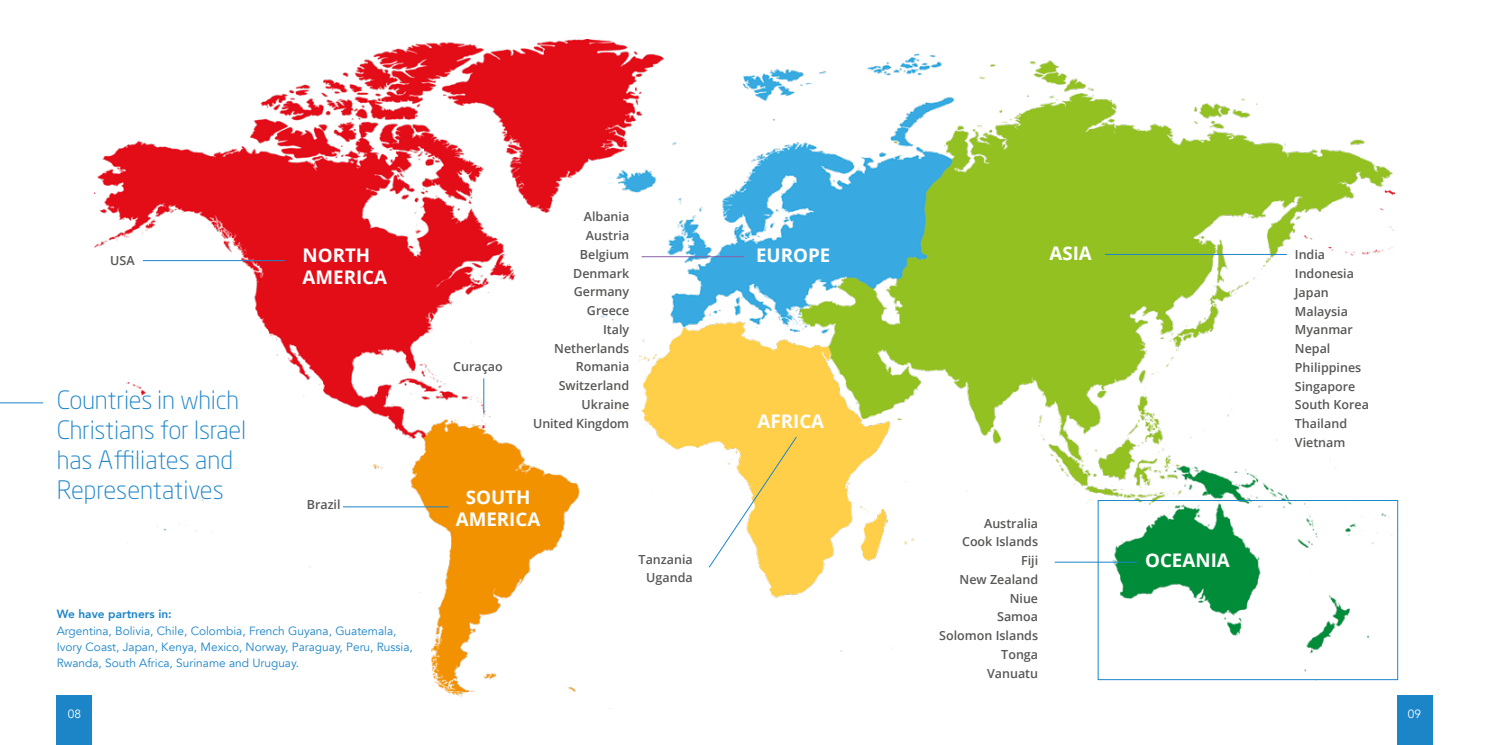
<style>
.page{position:relative;width:1489px;height:745px;background:#fff}
.page>*{position:absolute;margin:0;border:0;box-sizing:border-box;transform-origin:0 0}
.t1{font:300 25px/30px "Neo Sans Std";letter-spacing:-.01em;color:#1c85c8}
.t2{font:700 18.75px/22.5px "Open Sans";color:#fff}
.t3{font:600 12.5px/18.8px "Open Sans";color:#575756;text-align:right}
.t4{font:11.88px/16.2px "Avenir";color:#1c85c8}
.t5{font:800 11.88px "Avenir";color:#1c85c8}
.t6{font:11.88px "Avenir";color:#fff}
</style>
<div class="page">
<img style="left:95px;top:39px;width:1298px;height:658px">
<div style="left:1097px;top:500px;width:300px;height:179px;border:1px solid #1c85c8"></div>
<hr style="left:1104px;top:254px;width:182px;height:1px;background:#1c85c8">
<hr style="left:1054px;top:561px;width:82px;height:1px;background:#1c85c8">
<hr style="left:641px;top:256px;width:103px;height:1px;background:#8861a6">
<hr style="left:143px;top:260px;width:142px;height:1px;background:#1c85c8">
<hr style="left:343px;top:506px;width:105px;height:1px;background:#1c85c8">
<hr style="left:0;top:402px;width:43px;height:1px;background:#1c85c8">
<svg style="left:707px;top:435px;width:90px;height:133px"></svg>
<div style="left:57px;top:694px;width:35px;height:50px;background:#1c85c8"></div>
<div style="left:1396px;top:694px;width:35px;height:50px;background:#1c85c8"></div>
<hr style="left:483px;top:378px;width:1px;height:35px;background:#1c85c8">
<p class="t3" style="left:533px;top:207px;width:97px">Albania<br>Austria<br>Belgium<br>Denmark<br>Germany<br>Greece<br>Italy<br>Netherlands<br>Romania<br>Switzerland<br>Ukraine<br>United Kingdom</p>
<h2 class="t2" style="left:756px;top:243px;width:76px">EUROPE</h2>
<h2 class="t2" style="left:1049px;top:241px;width:44px">ASIA</h2>
<h2 class="t2" style="left:302px;top:243px;width:86px">NORTH<br>AMERICA</h2>
<p class="t3" style="left:1294px;top:245px;width:76px;text-align:left">India<br>Indonesia<br>Japan<br>Malaysia<br>Myanmar<br>Nepal<br>Philippines<br>Singapore<br>South Korea<br>Thailand<br>Vietnam</p>
<p class="t3" style="left:110px;top:250px;width:26px">USA</p>
<p class="t3" style="left:453px;top:357px;width:51px">Curaçao</p>
<h1 class="t1" style="left:57px;top:384px;width:191px">Countries in which<br>Christians for Israel has Affiliates and<br>Representatives</h1>
<h2 class="t2" style="left:757px;top:409px;width:68px">AFRICA</h2>
<h2 class="t2" style="left:456px;top:485px;width:86px;text-align:center">SOUTH<br>AMERICA</h2>
<p class="t3" style="left:307px;top:495px;width:35px">Brazil</p>
<p class="t3" style="left:939px;top:513px;width:100px">Australia<br>Cook Islands<br>Fiji<br>New Zealand<br>Niue<br>Samoa<br>Solomon Islands<br>Tonga<br>Vanuatu</p>
<h2 class="t2" style="left:1144px;top:548px;width:86px">OCEANIA</h2>
<p class="t3" style="left:638px;top:549px;width:56px">Tanzania<br>Uganda</p>
<p class="t5" style="left:57px;top:604px;width:117px">We have partners in:</p>
<p class="t4" style="left:57px;top:622px;width:358px">Argentina, Bolivia, Chile, Colombia, French Guyana, Guatemala,<br>Ivory Coast, Japan, Kenya, Mexico, Norway, Paraguay, Peru, Russia,<br>Rwanda, South Africa, Suriname and Uruguay.</p>
<p class="t6" style="left:68px;top:706px;width:15px">08</p>
<p class="t6" style="left:1407px;top:706px;width:15px">09</p>
</div>
